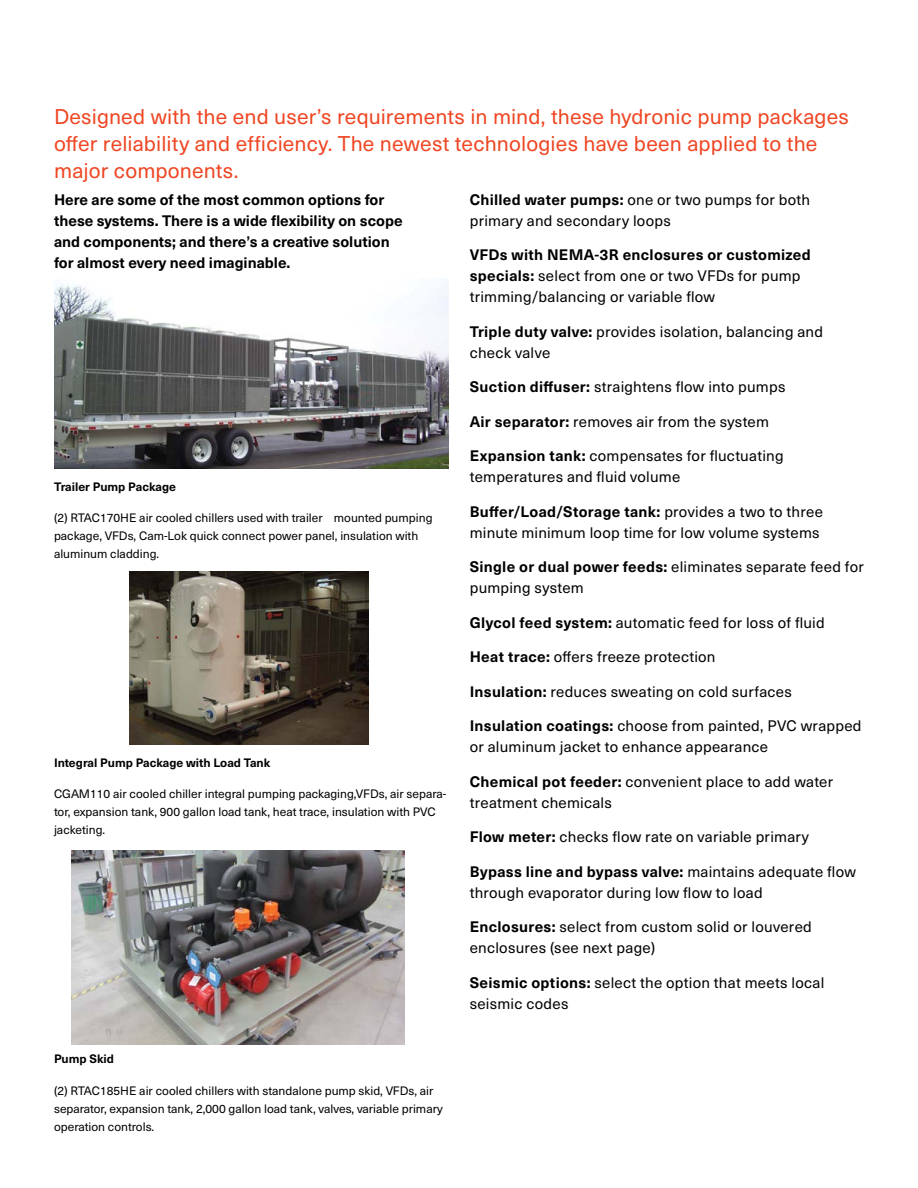
<style>
.page{position:relative;width:918px;height:1188px;background:#fff}
.page>*{position:absolute;margin:0;border:0;box-sizing:border-box;transform-origin:0 0}
.t1{font:21px/27px "Neue Haas Unica W1 G";letter-spacing:.005em;color:#ef4623}
.t2{font:15px/21px "Neue Haas Unica W1 G";letter-spacing:.015em;color:#000}
.t3{font:700 15px/21px "Neue Haas Unica W1 G";color:#000}
.t4{font:12px/18px "Neue Haas Unica W1 G";color:#000}
.t5{font:700 12px "Neue Haas Unica W1 G";color:#000}
.s1{font-weight:700}
</style>
<div class="page">
<img style="left:54px;top:278px;width:394px;height:191px">
<img style="left:129px;top:572px;width:240px;height:173px">
<img style="left:71px;top:850px;width:334px;height:195px">
<h1 class="t1" style="left:54px;top:102px;width:796px">Designed with the end user’s requirements in mind, these hydronic pump packages offer reliability and efficiency. The newest technologies have been applied to the major components.</h1>
<p class="t3" style="left:54px;top:188px;width:350px">Here are some of the most common options for these systems. There is a wide flexibility on scope and components; and there’s a creative solution for almost every need imaginable.</p>
<p class="t2" style="left:470px;top:188px;width:342px"><span class="s1">Chilled water pumps:</span> one or two pumps for both primary and secondary loops</p>
<p class="t2" style="left:470px;top:244px;width:343px"><span class="s1">VFDs with NEMA-3R enclosures or customized specials:</span> select from one or two VFDs for pump trimming/balancing or variable flow</p>
<p class="t2" style="left:470px;top:320px;width:355px"><span class="s1">Triple duty valve:</span> provides isolation, balancing and check valve</p>
<p class="t2" style="left:470px;top:376px;width:317px"><span class="s1">Suction diffuser:</span> straightens flow into pumps</p>
<p class="t2" style="left:470px;top:410px;width:301px"><span class="s1">Air separator:</span> removes air from the system</p>
<p class="t2" style="left:470px;top:445px;width:315px"><span class="s1">Expansion tank:</span> compensates for fluctuating temperatures and fluid volume</p>
<p class="t2" style="left:470px;top:500px;width:355px"><span class="s1">Buffer/Load/Storage tank:</span> provides a two to three minute minimum loop time for low volume systems</p>
<p class="t2" style="left:470px;top:556px;width:396px"><span class="s1">Single or dual power feeds:</span> eliminates separate feed for pumping system</p>
<p class="t2" style="left:470px;top:611px;width:356px"><span class="s1">Glycol feed system:</span> automatic feed for loss of fluid</p>
<p class="t2" style="left:470px;top:646px;width:247px"><span class="s1">Heat trace:</span> offers freeze protection</p>
<p class="t2" style="left:470px;top:680px;width:324px"><span class="s1">Insulation:</span> reduces sweating on cold surfaces</p>
<p class="t2" style="left:470px;top:715px;width:393px"><span class="s1">Insulation coatings:</span> choose from painted, PVC wrapped or aluminum jacket to enhance appearance</p>
<p class="t2" style="left:470px;top:770px;width:365px"><span class="s1">Chemical pot feeder:</span> convenient place to add water treatment chemicals</p>
<p class="t2" style="left:470px;top:826px;width:341px"><span class="s1">Flow meter:</span> checks flow rate on variable primary</p>
<p class="t2" style="left:470px;top:860px;width:388px"><span class="s1">Bypass line and bypass valve:</span> maintains adequate flow through evaporator during low flow to load</p>
<p class="t2" style="left:470px;top:916px;width:344px"><span class="s1">Enclosures:</span> select from custom solid or louvered enclosures (see next page)</p>
<p class="t2" style="left:470px;top:971px;width:356px"><span class="s1">Seismic options:</span> select the option that meets local seismic codes</p>
<p class="t5" style="left:54px;top:477px;width:124px">Trailer Pump Package</p>
<p class="t4" style="left:54px;top:508px;width:380px">(2) RTAC170HE air cooled chillers used with trailer mounted pumping package, VFDs, Cam-Lok quick connect power panel, insulation with aluminum cladding.</p>
<p class="t5" style="left:54px;top:754px;width:218px">Integral Pump Package with Load Tank</p>
<p class="t4" style="left:54px;top:785px;width:394px">CGAM110 air cooled chiller integral pumping packaging,VFDs, air separa&shy;tor, expansion tank, 900 gallon load tank, heat trace, insulation with PVC jacketing.</p>
<p class="t5" style="left:54px;top:1050px;width:61px">Pump Skid</p>
<p class="t4" style="left:54px;top:1081px;width:390px">(2) RTAC185HE air cooled chillers with standalone pump skid, VFDs, air separator, expansion tank, 2,000 gallon load tank, valves, variable primary operation controls.</p>
</div>
